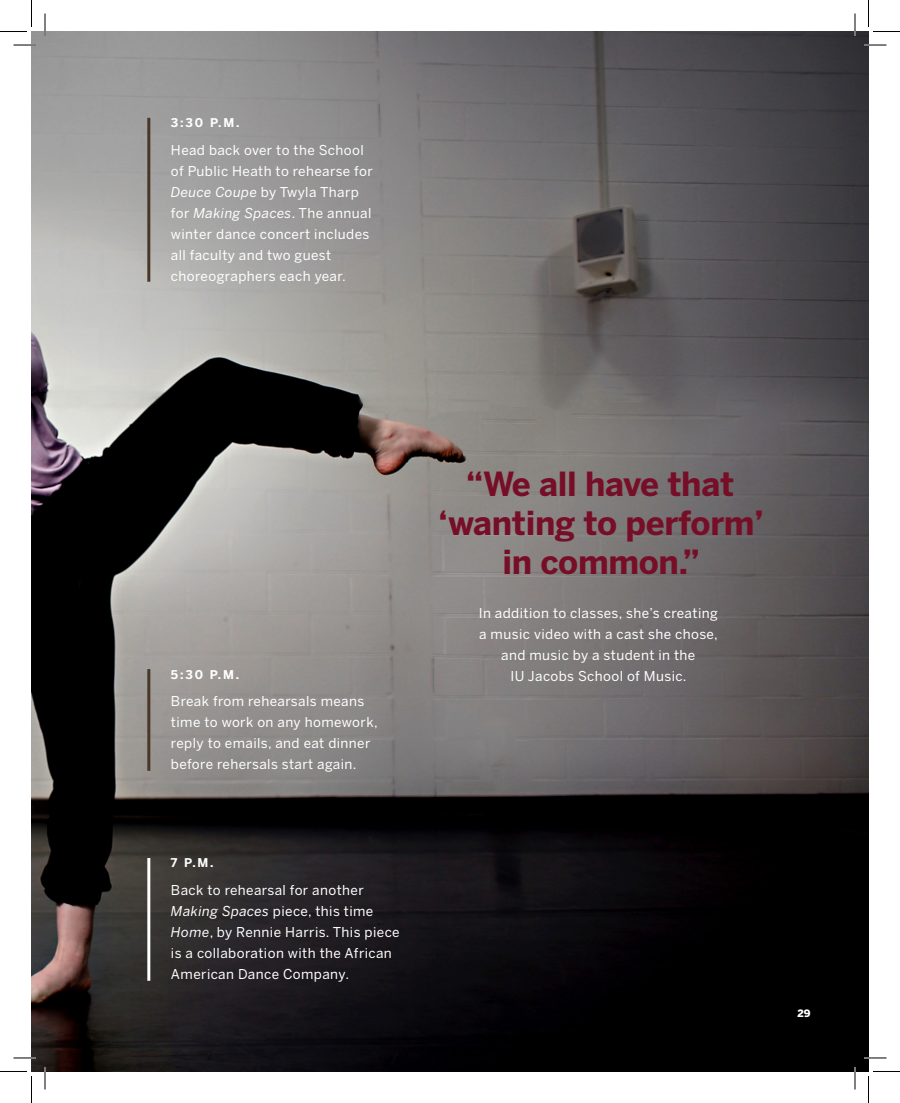
<style>
.page{position:relative;width:900px;height:1103px;background:#fff}
.page>*{position:absolute;margin:0;border:0;box-sizing:border-box;transform-origin:0 0}
.Attribution_Title{font:700 33px/39px "Benton Sans";letter-spacing:-.01em;color:#770e28;text-align:center}
.t1{font:13.5px/21px "Benton Sans";letter-spacing:.03em;color:#fff}
.t2{font:700 12px "Benton Sans";color:#fff}
.t3{font:900 10.2px "Benton Sans";color:#fff}
.s1{font-style:italic}
</style>
<div class="page">
<img style="left:32px;top:32px;width:836px;height:1039px">
<hr style="left:147px;top:669px;width:3px;height:101px;background:#483726">
<hr style="left:147px;top:858px;width:3px;height:122px;background:#fff">
<hr style="left:147px;top:118px;width:3px;height:164px;background:#483726">
<hr style="left:14px;top:44px;width:22px;height:2px;background:#fff">
<hr style="left:864px;top:44px;width:22px;height:2px;background:#fff">
<hr style="left:44px;top:14px;width:2px;height:22px;background:#fff">
<hr style="left:44px;top:1066px;width:2px;height:23px;background:#fff">
<hr style="left:854px;top:14px;width:2px;height:22px;background:#fff">
<hr style="left:854px;top:1066px;width:2px;height:23px;background:#fff">
<svg style="left:14px;top:45px;width:22px;height:1px"></svg>
<svg style="left:864px;top:45px;width:22px;height:1px"></svg>
<svg style="left:14px;top:1057px;width:22px;height:1px"></svg>
<svg style="left:864px;top:1057px;width:22px;height:1px"></svg>
<svg style="left:45px;top:14px;width:1px;height:22px"></svg>
<svg style="left:45px;top:1066px;width:1px;height:23px"></svg>
<svg style="left:855px;top:14px;width:1px;height:22px"></svg>
<svg style="left:855px;top:1066px;width:1px;height:23px"></svg>
<svg style="left:0;top:0;width:32px;height:32px"></svg>
<svg style="left:0;top:1071px;width:32px;height:31px"></svg>
<svg style="left:868px;top:0;width:32px;height:32px"></svg>
<svg style="left:868px;top:1071px;width:32px;height:31px"></svg>
<p class="t2" style="left:171px;top:115px;width:70px">3:30 P.M.</p>
<p class="t1" style="left:171px;top:140px;width:203px">Head back over to the School of Public Heath to rehearse for<br><span class="s1">Deuce Coupe</span> by Twyla Tharp for <span class="s1">Making Spaces</span>. The annual winter dance concert includes all faculty and two guest choreographers each year.</p>
<p class="Attribution_Title" style="left:439px;top:464px;width:327px">“We all have that ‘wanting to perform’ in common.”</p>
<p class="t1" style="left:479px;top:602px;width:241px;text-align:center">In addition to classes, she’s creating a music video with a cast she chose, and music by a student in the</p>
<p class="t2" style="left:171px;top:666px;width:70px">5:30 P.M.</p>
<p class="t1" style="left:510px;top:665px;width:178px">IU Jacobs School of Music.</p>
<p class="t1" style="left:171px;top:691px;width:208px">Break from rehearsals means time to work on any homework, reply to emails, and eat dinner before rehersals start again.</p>
<p class="t2" style="left:171px;top:855px;width:44px">7 P.M.</p>
<p class="t1" style="left:171px;top:879px;width:230px">Back to rehearsal for another<br><span class="s1">Making Spaces</span> piece, this time<br><span class="s1">Home</span>, by Rennie Harris. This piece is a collaboration with the African<br>American Dance Company.</p>
<p class="t3" style="left:797px;top:1006px;width:15px">29</p>
</div>
